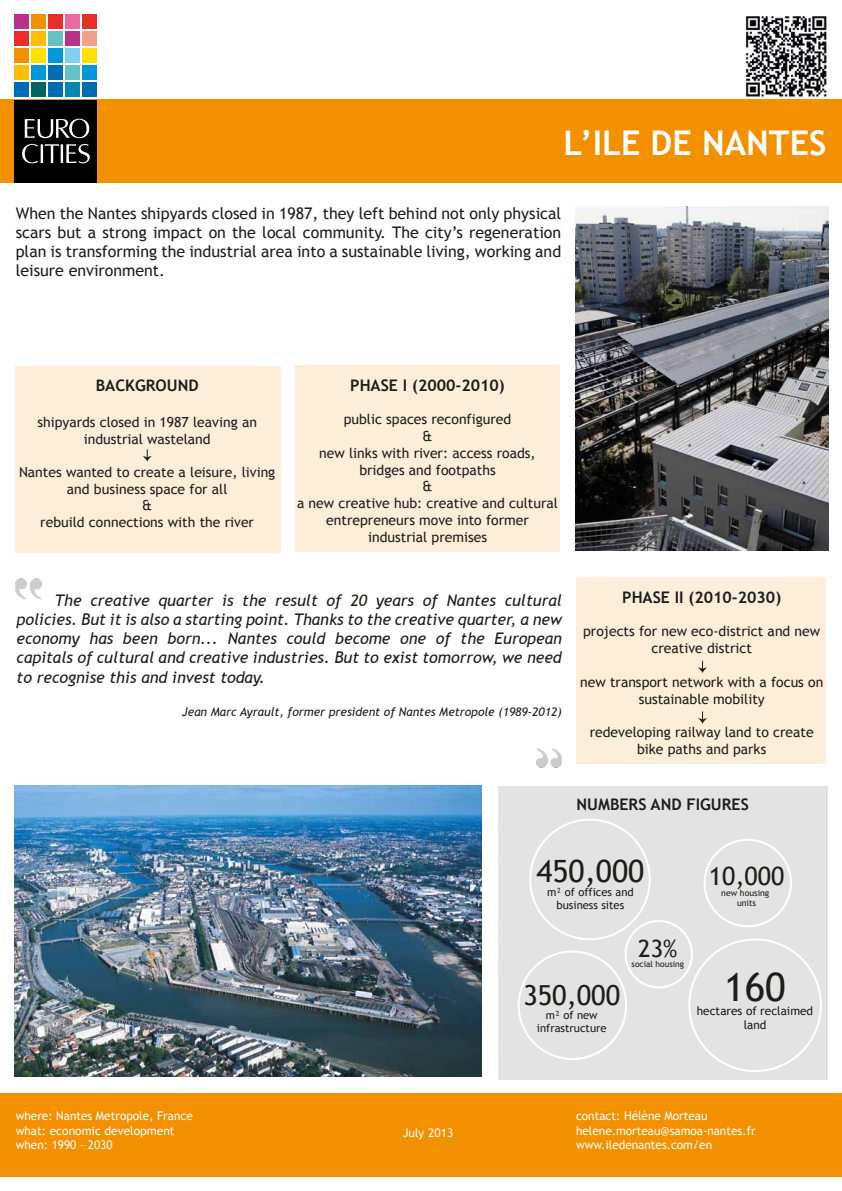
<style>
.page{position:relative;width:842px;height:1191px;background:#fff}
.page>*{position:absolute;margin:0;border:0;box-sizing:border-box;transform-origin:0 0}
.t1{font:39.1px "Trebuchet MS";color:#1d1d1b}
.t2{font:700 34px "Trebuchet MS";color:#fff}
.t3{font:30.7px "Trebuchet MS";color:#1d1d1b}
.t4{font:27.6px "Trebuchet MS";color:#1d1d1b}
.t5{font:25.2px "Trebuchet MS";color:#1d1d1b}
.t6{font:23.8px "Trebuchet MS";color:#1d1d1b}
.t7{font:italic 16px/19.2px "Trebuchet MS";color:#1d1d1b;text-align:justify}
.t8{font:16px/19.2px "Trebuchet MS";color:#1d1d1b;text-align:justify}
.t9{font:700 16px "Trebuchet MS";color:#1d1d1b}
.t10{font:700 15.9px "Trebuchet MS";color:#1d1d1b}
.t11{font:14px/16.8px "Trebuchet MS";color:#1d1d1b;text-align:center}
.t12{font:13.9px/16.7px "Trebuchet MS";color:#1d1d1b;text-align:center}
.t13{font:12px/14.4px "Trebuchet MS";color:#fff}
.t14{font:italic 12px "Trebuchet MS";color:#1d1d1b}
.t15{font:11.8px/14.2px "Trebuchet MS";color:#1d1d1b;text-align:center}
.t16{font:11.2px/13.5px "Trebuchet MS";color:#1d1d1b;text-align:center}
.t17{font:8.7px/10.5px "Trebuchet MS";color:#1d1d1b;text-align:center}
.t18{font:8.4px "Trebuchet MS";color:#1d1d1b}
.s1{font-size:11px}
</style>
<div class="page">
<div style="left:0;top:1093px;width:842px;height:83px;background:#f39000"></div>
<div style="left:498px;top:785px;width:329px;height:294px;background:#e3e3e3"></div>
<div style="left:576px;top:577px;width:249px;height:187px;background:#fdeed9"></div>
<div style="left:15px;top:366px;width:265px;height:187px;background:#fdeed9"></div>
<div style="left:295px;top:366px;width:265px;height:186px;background:#fdeed9"></div>
<div style="left:0;top:99px;width:842px;height:84px;background:#f39000"></div>
<div style="left:82px;top:83px;width:15px;height:14px;background:#006cb5"></div>
<div style="left:82px;top:66px;width:15px;height:14px;background:#0097d9"></div>
<div style="left:82px;top:49px;width:15px;height:14px;background:#ffe100"></div>
<div style="left:82px;top:32px;width:15px;height:14px;background:#f4a089"></div>
<div style="left:82px;top:15px;width:15px;height:14px;background:#e63027"></div>
<div style="left:65px;top:83px;width:14px;height:14px;background:#0089ae"></div>
<div style="left:65px;top:66px;width:14px;height:14px;background:#65c2c4"></div>
<div style="left:65px;top:49px;width:14px;height:14px;background:#80cff5"></div>
<div style="left:65px;top:32px;width:14px;height:14px;background:#b9318a"></div>
<div style="left:65px;top:15px;width:14px;height:14px;background:#ec699e"></div>
<div style="left:48px;top:83px;width:14px;height:14px;background:#006cb5"></div>
<div style="left:48px;top:66px;width:14px;height:14px;background:#006cb5"></div>
<div style="left:48px;top:49px;width:14px;height:14px;background:#0097d9"></div>
<div style="left:48px;top:32px;width:14px;height:14px;background:#65c2c4"></div>
<div style="left:48px;top:15px;width:14px;height:14px;background:#e63027"></div>
<div style="left:31px;top:83px;width:14px;height:14px;background:#006462"></div>
<div style="left:31px;top:66px;width:14px;height:14px;background:#0097d9"></div>
<div style="left:31px;top:49px;width:14px;height:14px;background:#ffe100"></div>
<div style="left:31px;top:32px;width:14px;height:14px;background:#fcbf00"></div>
<div style="left:31px;top:15px;width:14px;height:14px;background:#f39000"></div>
<div style="left:14px;top:83px;width:14px;height:14px;background:#006cb5"></div>
<div style="left:14px;top:66px;width:14px;height:14px;background:#fcbf00"></div>
<div style="left:14px;top:49px;width:14px;height:14px;background:#f39000"></div>
<div style="left:14px;top:32px;width:14px;height:14px;background:#e63027"></div>
<div style="left:14px;top:15px;width:14px;height:14px;background:#b9318a"></div>
<div style="left:14px;top:100px;width:83px;height:82px;background:#000"></div>
<svg style="left:25px;top:119px;width:64px;height:19px"></svg>
<svg style="left:22px;top:144px;width:68px;height:20px"></svg>
<div style="left:518px;top:950px;width:109px;height:110px;border:2px solid #fff;border-radius:50%"></div>
<div style="left:704px;top:838px;width:88px;height:89px;border:2px solid #fff;border-radius:50%"></div>
<img style="left:15px;top:578px;width:27px;height:22px">
<img style="left:536px;top:748px;width:25px;height:20px">
<svg style="left:698px;top:661px;width:9px;height:12px"></svg>
<svg style="left:698px;top:711px;width:9px;height:12px"></svg>
<div style="left:624px;top:920px;width:69px;height:68px;border:2px solid #fff;border-radius:50%"></div>
<div style="left:529px;top:818px;width:122px;height:122px;border:2px solid #fff;border-radius:50%"></div>
<img style="left:575px;top:207px;width:253px;height:343px">
<svg style="left:143px;top:449px;width:9px;height:12px"></svg>
<img style="left:14px;top:785px;width:468px;height:291px">
<img style="left:745px;top:16px;width:82px;height:81px">
<h2 class="t2" style="left:563px;top:121px;width:265px">L’ILE DE NANTES</h2>
<p class="t8" style="left:16px;top:203px;width:547px">When the Nantes shipyards closed in 1987, they left behind not only physical scars but a strong impact on the local community. The city’s regeneration plan is transforming the industrial area into a sustainable living, working and leisure environment.</p>
<p class="t10" style="left:96px;top:376px;width:104px">BACKGROUND</p>
<p class="t12" style="left:37px;top:414px;width:221px">shipyards closed in 1987 leaving an industrial wasteland</p>
<p class="t12" style="left:19px;top:464px;width:258px">Nantes wanted to create a leisure, living and business space for all<br>&amp;<br>rebuild connections with the river</p>
<p class="t9" style="left:350px;top:375px;width:156px">PHASE I (2000-2010)</p>
<p class="t11" style="left:297px;top:411px;width:262px">public spaces reconfigured<br>&amp;<br>new links with river: access roads, bridges and footpaths<br>&amp;<br>a new creative hub: creative and cultural entrepreneurs move into former industrial premises</p>
<p class="t7" style="left:17px;top:590px;width:547px;text-indent:38px">The creative quarter is the result of 20 years of Nantes cultural policies. But it is also a starting point. Thanks to the creative quarter, a new economy has been born... Nantes could become one of the European capitals of cultural and creative industries. But to exist tomorrow, we need to recognise this and invest today.</p>
<p class="t14" style="left:182px;top:705px;width:381px">Jean Marc Ayrault, former president of Nantes Metropole (1989-2012)</p>
<p class="t9" style="left:622px;top:587px;width:160px">PHASE II (2010-2030)</p>
<p class="t11" style="left:583px;top:623px;width:239px">projects for new eco-district and new creative district</p>
<p class="t11" style="left:580px;top:673px;width:245px">new transport network with a focus on sustainable mobility</p>
<p class="t11" style="left:590px;top:724px;width:226px">redeveloping railway land to create bike paths and parks</p>
<p class="t9" style="left:577px;top:794px;width:174px">NUMBERS AND FIGURES</p>
<h3 class="t3" style="left:536px;top:853px;width:109px">450,000</h3>
<p class="t16" style="left:547px;top:885px;width:88px">m² of offices and business sites</p>
<h3 class="t4" style="left:523px;top:979px;width:98px">350,000</h3>
<p class="t16" style="left:537px;top:1008px;width:71px"><span class="s1">m</span>² of new infrastructure</p>
<h3 class="t6" style="left:638px;top:934px;width:41px">23%</h3>
<p class="t18" style="left:632px;top:959px;width:54px">social housing</p>
<h3 class="t5" style="left:709px;top:861px;width:77px">10,000</h3>
<p class="t17" style="left:721px;top:887px;width:50px">new housing units</p>
<h1 class="t1" style="left:724px;top:964px;width:63px">160</h1>
<p class="t15" style="left:697px;top:1004px;width:118px">hectares of reclaimed land</p>
<p class="t13" style="left:16px;top:1109px;width:179px">where: Nantes Metropole, France what: economic development when: 1990 - 2030</p>
<p class="t13" style="left:576px;top:1109px;width:181px">contact: Hélène Morteau helene.morteau@samoa-nantes.fr www.iledenantes.com/en</p>
<p class="t13" style="left:403px;top:1126px;width:52px">July 2013</p>
</div>
